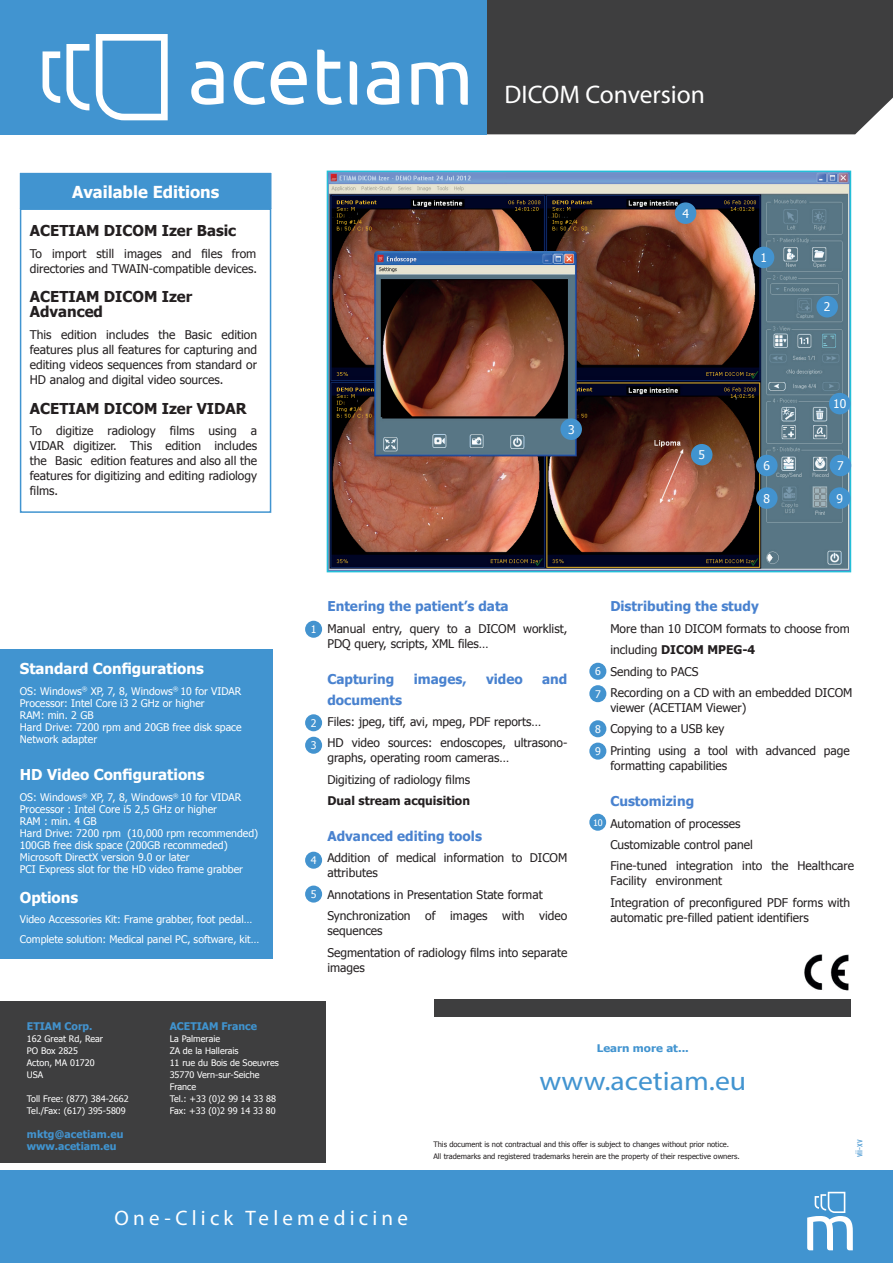
<style>
.page{position:relative;width:893px;height:1263px;background:#fff}
.page>*{position:absolute;margin:0;border:0;box-sizing:border-box;transform-origin:0 0}
.t1{font:27px "Myriad Pro";color:#4294d0;scale:1.1 1}
.t2{font:25.5px "Myriad Pro";color:#fff}
.t3{font:21px "Myriad Pro";letter-spacing:.2em;color:#fff}
.t4{font:700 16.5px "Tahoma";color:#fff}
.t5{font:700 15px/15px "Tahoma";color:#231f20}
.t6{font:700 15px "Tahoma";color:#fff}
.t7{font:700 13.5px "Tahoma";color:#4982cf}
.t8{font:12px/15px "Tahoma";color:#231f20}
.t9{font:700 12px "Tahoma";color:#231f20}
.t10{font:12px "Tahoma";color:#fff}
.t11{font:10.5px/12px "Tahoma";color:#fff}
.t12{font:700 10.5px "Tahoma";color:#4094d0}
.t13{font:700 10.5px "Tahoma";letter-spacing:.01em;color:#4393cf}
.t14{font:700 10.5px "Tahoma";color:#4294d0;scale:1.1 1}
.t15{font:condensed 10.5px "Myriad Pro";color:#4294d0}
.t16{font:9px/12px "Tahoma";color:#fff}
.t17{font:7.5px/12px "Tahoma";color:#231f20}
.s1{font-weight:700}
</style>
<div class="page">
<div style="left:486px;top:0;width:407px;height:134px;background:#3e3e3f"></div>
<div style="left:0;top:0;width:486px;height:135px;background:#4194d0"></div>
<div style="left:0;top:1171px;width:893px;height:92px;background:#4194d0"></div>
<div style="left:0;top:1001px;width:325px;height:161px;background:#3e3e3f"></div>
<svg style="left:807px;top:1192px;width:46px;height:58px"></svg>
<svg style="left:234px;top:50px;width:165px;height:55px"></svg>
<svg style="left:96px;top:34px;width:72px;height:86px"></svg>
<svg style="left:43px;top:51px;width:17px;height:52px"></svg>
<svg style="left:66px;top:44px;width:23px;height:66px"></svg>
<div style="left:435px;top:999px;width:416px;height:17px;background:#3e3e3f"></div>
<div style="left:0;top:649px;width:272px;height:309px;background:#4194d0"></div>
<img style="left:804px;top:954px;width:45px;height:36px">
<div style="left:19px;top:172px;width:253px;height:38px;background:#4194d0"></div>
<div style="left:18px;top:171px;width:255px;height:40px;border:2px solid #fff"></div>
<img style="left:330px;top:174px;width:518px;height:395px">
<div style="left:327px;top:171px;width:524px;height:401px;border:2px solid #23bfd8"></div>
<div style="left:753px;top:247px;width:21px;height:21px;background:#4393cf;border-radius:50%"></div>
<div style="left:20px;top:208px;width:251px;height:305px;border:2px solid #4194d0"></div>
<div style="left:816px;top:296px;width:22px;height:21px;background:#4393cf;border-radius:50%"></div>
<div style="left:560px;top:418px;width:22px;height:22px;background:#4393cf;border-radius:50%"></div>
<div style="left:675px;top:202px;width:21px;height:22px;background:#4393cf;border-radius:50%"></div>
<div style="left:691px;top:444px;width:21px;height:21px;background:#4094d0;border-radius:50%"></div>
<div style="left:756px;top:455px;width:22px;height:21px;background:#4393cf;border-radius:50%"></div>
<div style="left:756px;top:487px;width:22px;height:22px;background:#4393cf;border-radius:50%"></div>
<div style="left:830px;top:455px;width:21px;height:21px;background:#4393cf;border-radius:50%"></div>
<div style="left:829px;top:487px;width:21px;height:22px;background:#4393cf;border-radius:50%"></div>
<div style="left:829px;top:393px;width:21px;height:21px;background:#4393cf;border-radius:50%"></div>
<div style="left:305px;top:621px;width:17px;height:17px;background:#4393cf;border-radius:50%"></div>
<div style="left:305px;top:714px;width:17px;height:17px;background:#4393cf;border-radius:50%"></div>
<div style="left:305px;top:737px;width:17px;height:17px;background:#4393cf;border-radius:50%"></div>
<div style="left:305px;top:852px;width:17px;height:17px;background:#4393cf;border-radius:50%"></div>
<div style="left:305px;top:885px;width:17px;height:17px;background:#4393cf;border-radius:50%"></div>
<div style="left:589px;top:663px;width:17px;height:17px;background:#4393cf;border-radius:50%"></div>
<div style="left:589px;top:685px;width:17px;height:17px;background:#4393cf;border-radius:50%"></div>
<div style="left:589px;top:720px;width:17px;height:17px;background:#4393cf;border-radius:50%"></div>
<div style="left:589px;top:743px;width:17px;height:17px;background:#4393cf;border-radius:50%"></div>
<div style="left:589px;top:814px;width:17px;height:17px;background:#4393cf;border-radius:50%"></div>
<h3 class="t4" style="left:72px;top:180px;width:149px">Available Editions</h3>
<p class="t5" style="left:30px;top:222px;width:208px">ACETIAM DICOM Izer Basic</p>
<p class="t8" style="left:30px;top:245px;width:229px">To import still images and files from directories and TWAIN-compatible devices.</p>
<p class="t5" style="left:30px;top:289px;width:164px">ACETIAM DICOM Izer<br>Advanced</p>
<p class="t8" style="left:30px;top:326px;width:229px;text-align:justify">This edition includes the Basic edition features plus all features for capturing and editing videos sequences from standard or HD analog and digital video sources.</p>
<p class="t5" style="left:30px;top:400px;width:218px">ACETIAM DICOM Izer VIDAR</p>
<p class="t8" style="left:30px;top:423px;width:229px;text-align:justify">To digitize radiology films using a VIDAR digitizer. This edition includes the Basic edition features and also all the features for digitizing and editing radiology films.</p>
<h2 class="t2" style="left:505px;top:79px;width:202px">DICOM Conversion</h2>
<p class="t10" style="left:568px;top:421px;width:8px">3</p>
<p class="t10" style="left:682px;top:205px;width:8px">4</p>
<p class="t10" style="left:698px;top:447px;width:8px">5</p>
<p class="t10" style="left:760px;top:250px;width:8px">1</p>
<p class="t10" style="left:764px;top:458px;width:8px">6</p>
<p class="t10" style="left:764px;top:490px;width:8px">8</p>
<p class="t10" style="left:824px;top:299px;width:8px">2</p>
<p class="t10" style="left:833px;top:396px;width:15px">10</p>
<p class="t10" style="left:837px;top:458px;width:8px">7</p>
<p class="t10" style="left:836px;top:490px;width:8px">9</p>
<p class="t6" style="left:20px;top:658px;width:185px">Standard Configurations</p>
<p class="t11" style="left:20px;top:684px;width:223px">OS: Windows<sup>®</sup> XP, 7, 8, Windows<sup>®</sup> 10 for VIDAR<br>Processor: Intel Core i3 2 GHz or higher<br>RAM: min. 2 GB<br>Hard Drive: 7200 rpm and 20GB free disk space<br>Network adapter</p>
<p class="t6" style="left:20px;top:764px;width:186px">HD Video Configurations</p>
<p class="t11" style="left:20px;top:791px;width:240px">OS: Windows<sup>®</sup> XP, 7, 8, Windows<sup>®</sup> 10 for VIDAR Processor : Intel Core i5 2,5 GHz or higher<br>RAM : min. 4 GB<br>Hard Drive: 7200 rpm (10,000 rpm recommended)<br>100GB free disk space (200GB recommeded)<br>Microsoft DirectX version 9.0 or later<br>PCI Express slot for the HD video frame grabber</p>
<p class="t6" style="left:20px;top:887px;width:60px">Options</p>
<p class="t11" style="left:20px;top:909px;width:241px;line-height:19.6px">Video Accessories Kit: Frame grabber, foot pedal…<br>Complete solution: Medical panel PC, software, kit…</p>
<p class="t13" style="left:27px;top:1019px;width:67px">ETIAM Corp.</p>
<p class="t16" style="left:27px;top:1032px;width:78px">162 Great Rd, Rear<br>PO Box 2825<br>Acton, MA 01720<br>USA</p>
<p class="t16" style="left:27px;top:1092px;width:103px">Toll Free: (877) 384-2662<br>Tel./Fax: (617) 395-5809</p>
<p class="t13" style="left:27px;top:1127px;width:98px">mktg@acetiam.eu</p>
<p class="t12" style="left:27px;top:1139px;width:91px">www.acetiam.eu</p>
<p class="t12" style="left:170px;top:1019px;width:89px">ACETIAM France</p>
<p class="t16" style="left:170px;top:1032px;width:111px">La Palmeraie<br>ZA de la Hallerais<br>11 rue du Bois de Soeuvres<br>35770 Vern-sur-Seiche<br>France<br>Tel.: +33 (0)2 99 14 33 88<br>Fax: +33 (0)2 99 14 33 80</p>
<p class="t11" style="left:311px;top:623px;width:7px">1</p>
<p class="t11" style="left:311px;top:711px;width:7px;line-height:22.5px">2<br>3</p>
<p class="t11" style="left:311px;top:854px;width:7px">4</p>
<p class="t11" style="left:311px;top:888px;width:7px">5</p>
<p class="t7" style="left:327px;top:597px;width:183px">Entering the patient’s data</p>
<p class="t8" style="left:327px;top:620px;width:241px">Manual entry, query to a DICOM worklist,<br>PDQ query, scripts, XML files…</p>
<p class="t7" style="left:327px;top:669px;width:68px">Capturing</p>
<p class="t7" style="left:414px;top:669px;width:54px">images,</p>
<p class="t7" style="left:486px;top:669px;width:38px">video</p>
<p class="t7" style="left:542px;top:669px;width:27px">and</p>
<p class="t7" style="left:327px;top:690px;width:76px">documents</p>
<p class="t8" style="left:327px;top:710px;width:241px;line-height:21.3px">Files: jpeg, tiff, avi, mpeg, PDF reports…<br>HD video sources: endoscopes, ultrasono-</p>
<p class="t8" style="left:327px;top:747px;width:183px;line-height:21.5px">graphs, operating room cameras…<br>Digitizing of radiology films</p>
<p class="t9" style="left:327px;top:792px;width:144px">Dual stream acquisition</p>
<p class="t7" style="left:327px;top:827px;width:156px">Advanced editing tools</p>
<p class="t8" style="left:327px;top:850px;width:241px">Addition of medical information to DICOM attributes</p>
<p class="t8" style="left:327px;top:883px;width:241px;line-height:21.3px">Annotations in Presentation State format<br>Synchronization of images with video</p>
<p class="t8" style="left:327px;top:920px;width:242px;line-height:21.5px">sequences<br>Segmentation of radiology films into separate</p>
<p class="t8" style="left:327px;top:959px;width:39px">images</p>
<p class="t7" style="left:610px;top:597px;width:150px">Distributing the study</p>
<p class="t8" style="left:610px;top:617px;width:244px;line-height:21.5px">More than 10 DICOM formats to choose from including <span class="s1">DICOM MPEG-4<br></span>Sending to PACS<br>Recording on a CD with an embedded DICOM</p>
<p class="t8" style="left:610px;top:696px;width:241px;line-height:21.5px">viewer (ACETIAM Viewer)<br>Copying to a USB key<br>Printing using a tool with advanced page</p>
<p class="t8" style="left:610px;top:757px;width:118px">formatting capabilities</p>
<p class="t7" style="left:610px;top:791px;width:85px">Customizing</p>
<p class="t8" style="left:610px;top:812px;width:245px;line-height:21.5px">Automation of processes<br>Customizable control panel<br>Fine-tuned integration into the Healthcare</p>
<p class="t8" style="left:610px;top:870px;width:241px;line-height:21.5px">Facility environment<br>Integration of preconfigured PDF forms with</p>
<p class="t8" style="left:610px;top:909px;width:200px">automatic pre-filled patient identifiers</p>
<p class="t11" style="left:595px;top:660px;width:7px;line-height:22.5px">6<br>7</p>
<p class="t11" style="left:595px;top:717px;width:7px;line-height:22.4px">8<br>9</p>
<p class="t16" style="left:593px;top:816px;width:11px">10</p>
<p class="t14" style="left:597px;top:1041px;width:85px">Learn more at...</p>
<h1 class="t1" style="left:539px;top:1064px;width:190px">www.acetiam.eu</h1>
<p class="t17" style="left:433px;top:1138px;width:308px">This document is not contractual and this offer is subject to changes without prior notice.<br>All trademarks and registered trademarks herein are the property of their respective owners.</p>
<p class="t15" style="left:852px;top:1157px;width:19px;rotate:-90deg">vii-xv</p>
<h3 class="t3" style="left:115px;top:1205px;width:295px">One-Click Telemedicine</h3>
</div>
